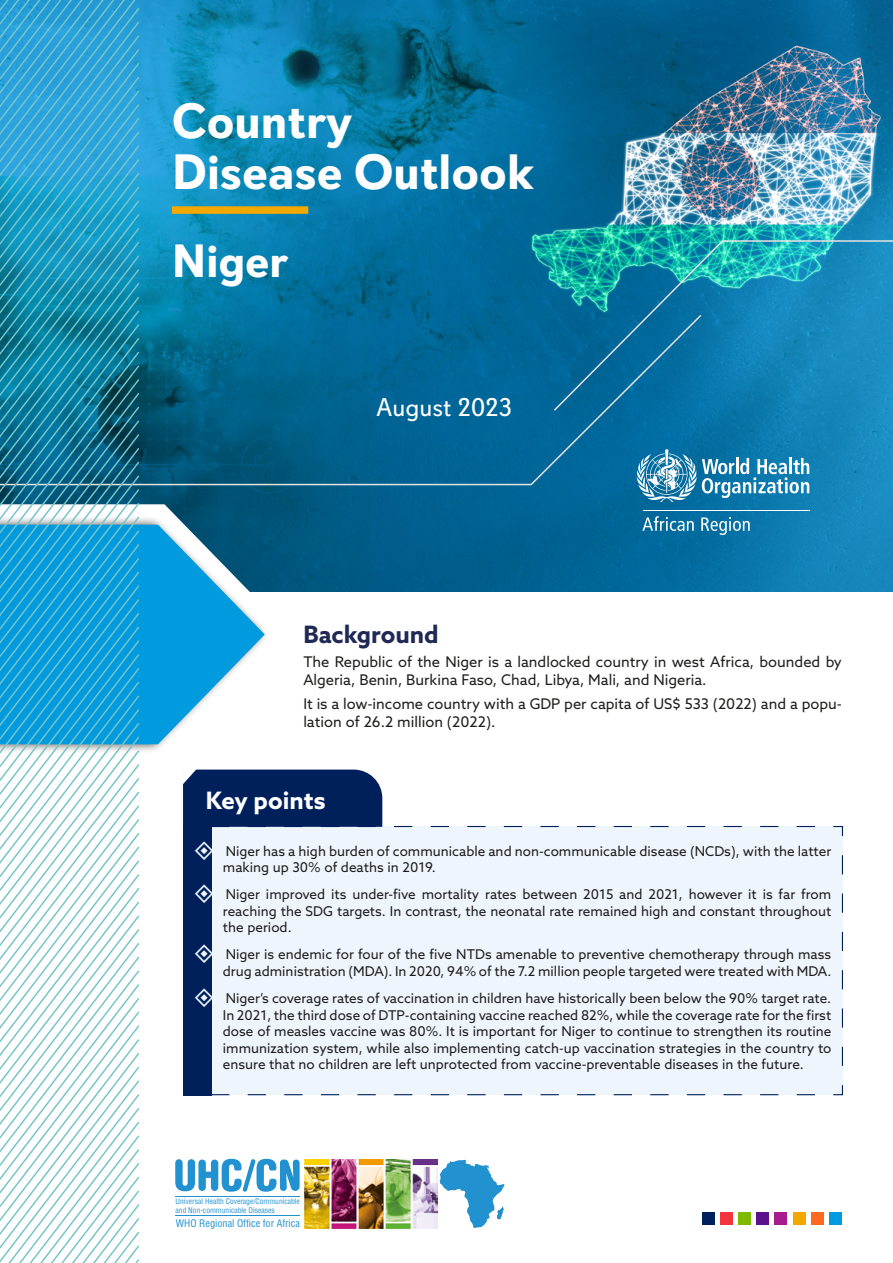
<style>
.page{position:relative;width:893px;height:1263px;background:#fff}
.page>*{position:absolute;margin:0;border:0;box-sizing:border-box;transform-origin:0 0}
.t1{font:700 49.5px/51px "Davis Sans";color:#fff}
.t2{font:700 46.5px "Davis Sans";color:#fff}
.t3{font:25.5px "Davis Sans";color:#fff}
.t4{font:700 24px "Azo Sans";color:#1f2954}
.t5{font:700 24px "Azo Sans";color:#fff}
.t6{font:14.7px/18px "Azo Sans";color:#1d1d1b}
.t7{font:13.5px/16.5px "Azo Sans";color:#1d1d1b}
.t8{font:condensed 10.2px "Helvetica";color:#2291cf}
.t9{font:condensed 7.5px/9px "Helvetica";color:#2291cf}
</style>
<div class="page">
<img style="left:139px;top:0;width:754px;height:591px">
<svg style="left:552px;top:239px;width:341px;height:173px;background:#158fb5"></svg>
<svg style="left:139px;top:313px;width:564px;height:173px;background:#036592"></svg>
<svg style="left:139px;top:504px;width:149px;height:88px;background:#1a6484"></svg>
<div style="left:0;top:515px;width:269px;height:238px;background:#1d1d1b;opacity:.75"></div>
<svg style="left:139px;top:525px;width:126px;height:219px;fill:#009ade"></svg>
<svg style="left:636px;top:449px;width:173px;height:53px"></svg>
<hr style="left:643px;top:510px;width:167px;height:1px;background:#fff">
<svg style="left:642px;top:516px;width:52px;height:15px"></svg>
<svg style="left:701px;top:517px;width:49px;height:18px"></svg>
<svg style="left:0;top:0;width:139px;height:1263px"></svg>
<div style="left:829px;top:1212px;width:13px;height:13px;background:#009ade"></div>
<div style="left:811px;top:1212px;width:13px;height:13px;background:#ff681e"></div>
<div style="left:793px;top:1212px;width:12px;height:13px;background:#f4a700"></div>
<div style="left:774px;top:1212px;width:13px;height:13px;background:#a71d8e"></div>
<div style="left:756px;top:1212px;width:13px;height:13px;background:#5b118b"></div>
<div style="left:738px;top:1212px;width:13px;height:13px;background:#7ebb00"></div>
<div style="left:720px;top:1212px;width:13px;height:13px;background:#f33540"></div>
<div style="left:702px;top:1212px;width:12px;height:13px;background:#00205c"></div>
<img style="left:305px;top:1160px;width:133px;height:68px">
<svg style="left:440px;top:1160px;width:64px;height:68px"></svg>
<svg style="left:175px;top:1159px;width:125px;height:33px"></svg>
<hr style="left:176px;top:1196px;width:124px;height:1px;background:#2291cf">
<hr style="left:176px;top:1215px;width:124px;height:1px;background:#2291cf">
<div style="left:183px;top:825px;width:660px;height:271px;background:#eff5fc"></div>
<div style="left:183px;top:826px;width:29px;height:269px;background:#00205c"></div>
<svg style="left:169px;top:752px;width:646px;height:75px"></svg>
<div style="left:172px;top:206px;width:136px;height:8px;background:#f5a900"></div>
<svg style="left:212px;top:841px;width:1px;height:19px"></svg>
<svg style="left:212px;top:885px;width:1px;height:18px"></svg>
<svg style="left:212px;top:945px;width:1px;height:18px"></svg>
<svg style="left:212px;top:988px;width:1px;height:19px"></svg>
<h1 class="t1" style="left:172px;top:97px;width:363px">Country<br>Disease Outlook</h1>
<h2 class="t2" style="left:172px;top:234px;width:118px">Niger</h2>
<h3 class="t3" style="left:377px;top:392px;width:137px">August 2023</h3>
<h3 class="t4" style="left:303px;top:618px;width:137px">Background</h3>
<p class="t6" style="left:303px;top:653px;width:540px">The Republic of the Niger is a landlocked country in west Africa, bounded by<br>Algeria, Benin, Burkina Faso, Chad, Libya, Mali, and Nigeria.</p>
<p class="t6" style="left:303px;top:695px;width:540px">It is a low-income country with a GDP per capita of US$ 533 (2022) and a popu&shy;lation of 26.2 million (2022).</p>
<h3 class="t5" style="left:206px;top:785px;width:121px">Key points</h3>
<p class="t7" style="left:223px;top:842px;width:610px">Niger has a high burden of communicable and non-communicable disease (NCDs), with the latter making up 30% of deaths in 2019.</p>
<p class="t7" style="left:223px;top:886px;width:610px;text-align:justify">Niger improved its under-five mortality rates between 2015 and 2021, however it is far from reaching the SDG targets. In contrast, the neonatal rate remained high and constant throughout the period.</p>
<p class="t7" style="left:223px;top:946px;width:610px">Niger is endemic for four of the five NTDs amenable to preventive chemotherapy through mass drug administration (MDA). In 2020, 94% of the 7.2 million people targeted were treated with MDA.</p>
<p class="t7" style="left:223px;top:990px;width:610px;text-align:justify">Niger’s coverage rates of vaccination in children have historically been below the 90% target rate.<br>In 2021, the third dose of DTP-containing vaccine reached 82%, while the coverage rate for the first dose of measles vaccine was 80%. It is important for Niger to continue to strengthen its routine immunization system, while also implementing catch-up vaccination strategies in the country to ensure that no children are left unprotected from vaccine-preventable diseases in the future.</p>
<p class="t9" style="left:176px;top:1196px;width:126px">Universal Health Coverage/Communicable and Non-communicable Diseases</p>
<p class="t8" style="left:176px;top:1216px;width:126px">WHO Regional Office for Africa</p>
</div>
